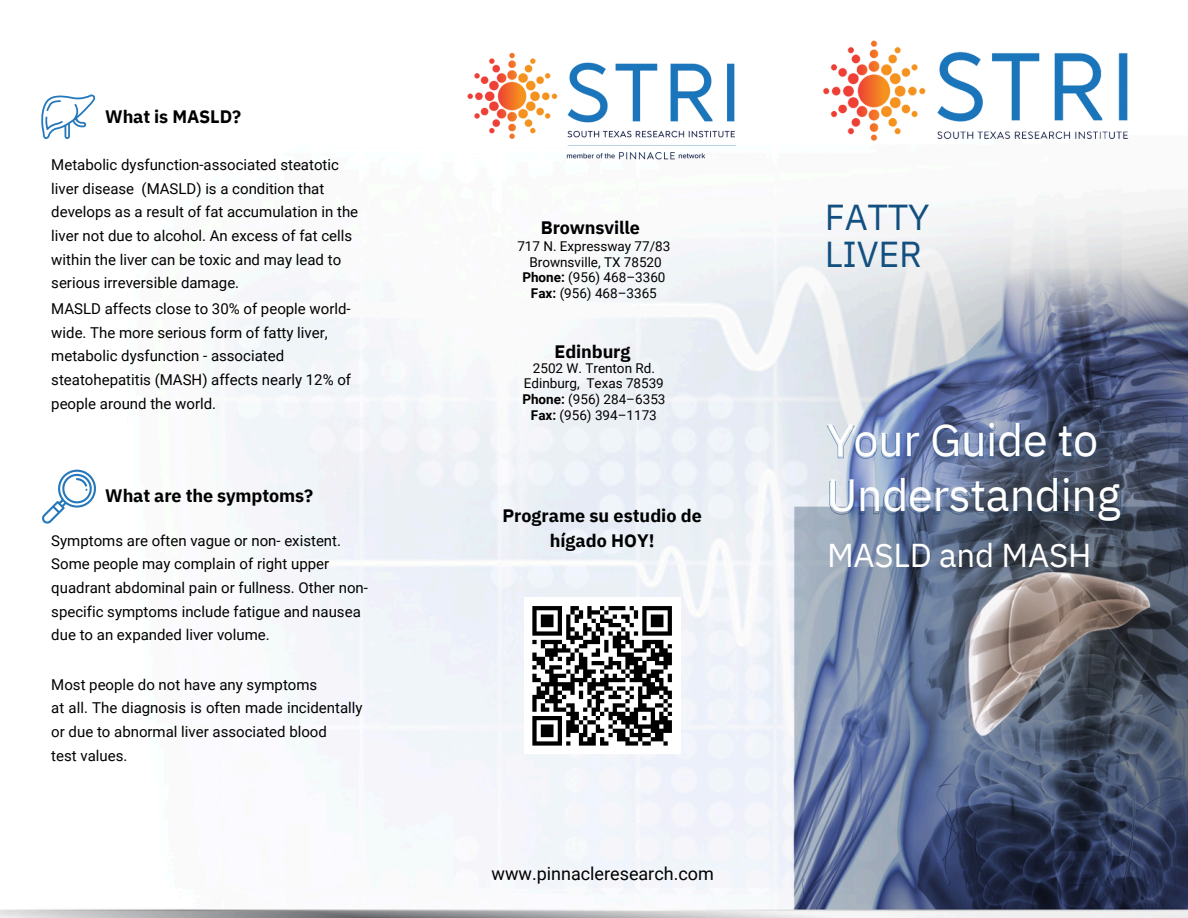
<style>
.page{position:relative;width:1188px;height:918px;background:#fff}
.page>*{position:absolute;margin:0;border:0;box-sizing:border-box;transform-origin:0 0}
.t1{font:45px/55.2px "IBM Plex Sans";letter-spacing:-.005em;color:#fff}
.t2{font:36px/37.2px "IBM Plex Sans";letter-spacing:-.005em;color:#134f7f}
.t3{font:33px "IBM Plex Sans";letter-spacing:-.005em;color:#fff}
.t4{font:700 18px/24.8px "IBM Plex Sans";letter-spacing:-.005em;color:#000;text-align:center}
.t5{font:18px "Roboto";color:#000}
.t6{font:15px/23.7px "Roboto";color:#000}
.t7{font:13.5px/15.8px "Roboto";color:#000;text-align:center}
.s1{font-weight:700}
</style>
<div class="page">
<img style="left:0;top:98px;width:1188px;height:820px">
<svg style="left:41px;top:94px;width:54px;height:45px"></svg>
<svg style="left:42px;top:470px;width:54px;height:54px"></svg>
<svg style="left:827px;top:426px;width:92px;height:33px;background:#91a3c8"></svg>
<svg style="left:933px;top:424px;width:113px;height:35px;background:#5a6b8f"></svg>
<svg style="left:1059px;top:428px;width:38px;height:31px"></svg>
<img style="left:822px;top:472px;width:305px;height:59px">
<div style="left:524px;top:598px;width:156px;height:156px;background:#fff"></div>
<svg style="left:532px;top:606px;width:140px;height:140px"></svg>
<img style="left:463px;top:52px;width:279px;height:115px">
<img style="left:817px;top:40px;width:317px;height:105px">
<p class="t4" style="left:105px;top:103px;width:137px">What is MASLD?</p>
<h4 class="t6" style="left:51px;top:153px;width:308px">Metabolic dysfunction-associated steatotic liver disease (MASLD) is a condition that develops as a result of fat accumulation in the liver not due to alcohol. An excess of fat cells within the liver can be toxic and may lead to</h4>
<h6 class="t6" style="left:51px;top:271px;width:189px">serious irreversible damage.</h6>
<h6 class="t6" style="left:51px;top:297px;width:301px">MASLD affects close to 30% of people world&shy;wide. The more serious form of fatty liver, metabolic dysfunction - associated steatohepatitis (MASH) affects nearly 12% of people around the world.</h6>
<h4 class="t4" style="left:105px;top:483px;width:209px">What are the symptoms?</h4>
<p class="t6" style="left:51px;top:529px;width:318px">Symptoms are often vague or non- existent.<br>Some people may complain of right upper quadrant abdominal pain or fullness. Other non&shy;specific symptoms include fatigue and nausea due to an expanded liver volume.</p>
<h6 class="t6" style="left:51px;top:673px;width:313px">Most people do not have any symptoms<br>at all. The diagnosis is often made incidentally or due to abnormal liver associated blood<br>test values.</h6>
<p class="t4" style="left:541px;top:215px;width:100px">Brownsville</p>
<p class="t7" style="left:517px;top:238px;width:155px">717 N. Expressway 77/83</p>
<p class="t7" style="left:529px;top:254px;width:134px">Brownsville, TX 78520</p>
<h4 class="t7" style="left:522px;top:270px;width:145px"><span class="s1">Phone:</span> (956) 468–3360</h4>
<p class="t7" style="left:531px;top:286px;width:127px"><span class="s1">Fax:</span> (956) 468–3365</p>
<p class="t4" style="left:555px;top:339px;width:77px">Edinburg</p>
<h4 class="t7" style="left:524px;top:360px;width:141px">2502 W. Trenton Rd.<br>Edinburg, Texas 78539</h4>
<p class="t7" style="left:522px;top:392px;width:145px"><span class="s1">Phone:</span> (956) 284–6353</p>
<p class="t7" style="left:531px;top:407px;width:127px"><span class="s1">Fax:</span> (956) 394–1173</p>
<h2 class="t4" style="left:502px;top:503px;width:201px">Programe su estudio de hígado HOY!</h2>
<h4 class="t2" style="left:825px;top:198px;width:106px">FATTY<br>LIVER</h4>
<p class="t1" style="left:827px;top:411px;width:295px">Your Guide to<br>Understanding</p>
<p class="t3" style="left:827px;top:533px;width:266px">MASLD and MASH</p>
<h6 class="t5" style="left:491px;top:863px;width:224px">www.pinnacleresearch.com</h6>
</div>
